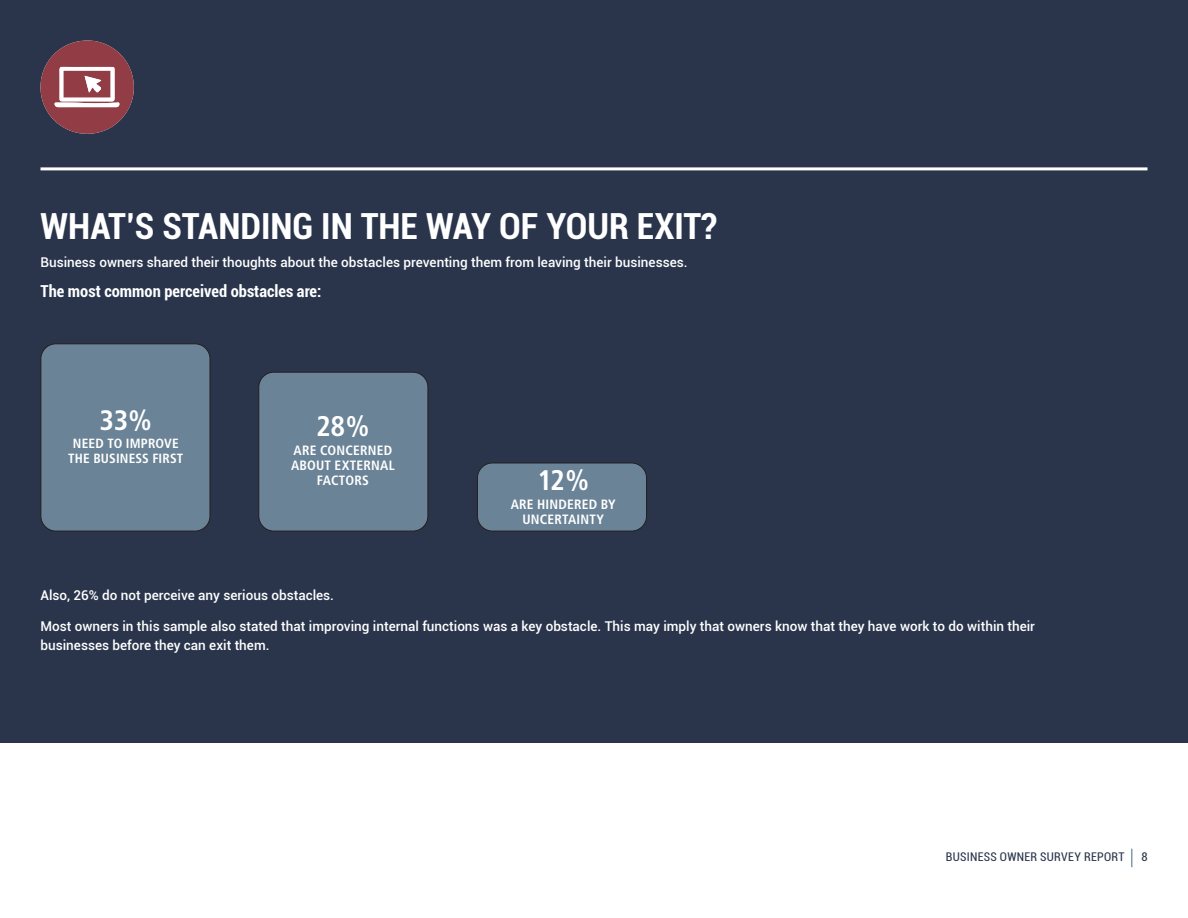
<style>
.page{position:relative;width:1188px;height:918px;background:#fff}
.page>*{position:absolute;margin:0;border:0;box-sizing:border-box;transform-origin:0 0}
.t1{font:700 condensed 36px "Roboto";color:#fff}
.t2{font:700 condensed 28.35px "Frutiger";color:#fff}
.t3{font:700 condensed 28.05px "Frutiger";color:#fff}
.t4{font:700 condensed 16.5px "Roboto";color:#fff}
.t5{font:500 13.5px/19.5px "Roboto";color:#fff}
.t6{font:700 condensed 13.5px/15px "Frutiger";letter-spacing:.015em;color:#fff;text-align:center}
.t7{font:700 condensed 13.35px "Frutiger";letter-spacing:.01em;color:#fff}
.t8{font:condensed 12px "Roboto";letter-spacing:.025em;color:#2a354c}
</style>
<div class="page">
<div style="left:0;top:0;width:1188px;height:742px;background:#2a354c"></div>
<svg style="left:1131px;top:849px;width:1px;height:18px"></svg>
<svg style="left:40px;top:40px;width:94px;height:94px"></svg>
<hr style="left:40px;top:167px;width:1108px;height:3px;background:#fff">
<div style="left:41px;top:344px;width:169px;height:187px;background:#6a8396;border-radius:15px"></div>
<div style="left:41px;top:343px;width:169px;height:188px;border:1px solid #231f20;border-radius:15px"></div>
<div style="left:259px;top:372px;width:169px;height:159px;background:#6a8396;border-radius:15px"></div>
<div style="left:258px;top:372px;width:170px;height:159px;border:1px solid #231f20;border-radius:15px"></div>
<div style="left:477px;top:463px;width:170px;height:68px;background:#6a8396;border-radius:15px"></div>
<div style="left:477px;top:463px;width:170px;height:68px;border:1px solid #231f20;border-radius:15px"></div>
<p class="t1" style="left:40px;top:201px;width:678px">WHAT’S STANDING IN THE WAY OF YOUR EXIT?</p>
<p class="t5" style="left:40px;top:252px;width:649px">Business owners shared their thoughts about the obstacles preventing them from leaving their businesses.</p>
<p class="t4" style="left:40px;top:280px;width:283px">The most common perceived obstacles are:</p>
<p class="t3" style="left:100px;top:403px;width:54px">33%</p>
<p class="t7" style="left:73px;top:436px;width:107px">NEED TO IMPROVE</p>
<p class="t7" style="left:68px;top:451px;width:117px">THE BUSINESS FIRST</p>
<p class="t2" style="left:316px;top:409px;width:55px">28%</p>
<p class="t6" style="left:294px;top:442px;width:100px">ARE CONCERNED</p>
<p class="t6" style="left:291px;top:457px;width:105px">ABOUT EXTERNAL</p>
<p class="t6" style="left:317px;top:472px;width:54px">FACTORS</p>
<p class="t2" style="left:537px;top:464px;width:53px">12%</p>
<p class="t6" style="left:511px;top:497px;width:107px">ARE HINDERED BY<br>UNCERTAINTY</p>
<p class="t5" style="left:40px;top:585px;width:295px">Also, 26% do not perceive any serious obstacles.</p>
<p class="t5" style="left:40px;top:615px;width:996px">Most owners in this sample also stated that improving internal functions was a key obstacle. This may imply that owners know that they have work to do within their businesses before they can exit them.</p>
<p class="t8" style="left:946px;top:849px;width:180px">BUSINESS OWNER SURVEY REPORT</p>
<p class="t8" style="left:1141px;top:849px;width:8px">8</p>
</div>
